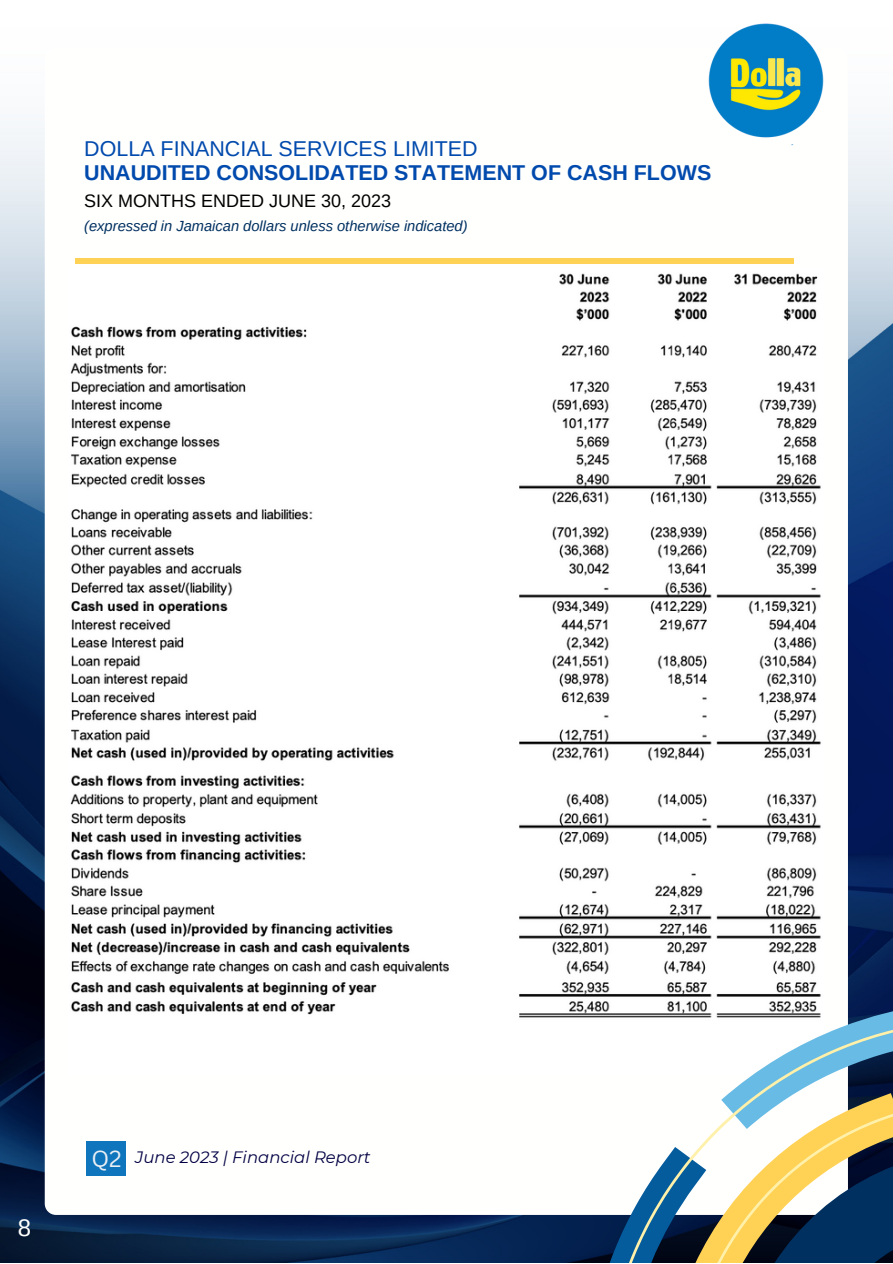
<style>
.page{position:relative;width:893px;height:1264px;background:#fff}
.page>*{position:absolute;margin:0;border:0;box-sizing:border-box;transform-origin:0 0}
.t1{font:24px "Arimo";color:#fffffe}
.t2{font:22.65px "Canva Sans";color:#eaeff4}
.t3{font:700 21.45px "Arimo";color:#004aad}
.t4{font:21.45px "Arimo";color:#004aad}
.t5{font:18px "Arimo";color:#000}
.t6{font:18px "Canva Sans";color:#eaeff4}
.t7{font:italic 16.5px "Montserrat";color:#020043}
.t8{font:italic 14.7px "Arimo";color:#003060}
</style>
<div class="page">
<img style="left:0;top:122px;width:892px;height:1140px">
<div style="left:45px;top:47px;width:802px;height:1167px;background:#fffffe;border-radius:11px"></div>
<img style="left:70px;top:273px;width:751px;height:745px">
<svg style="left:589px;top:1004px;width:303px;height:258px"></svg>
<svg style="left:607px;top:1022px;width:285px;height:240px"></svg>
<div style="left:76px;top:258px;width:718px;height:5px;background:#ffd155"></div>
<div style="left:87px;top:1140px;width:39px;height:35px;background:#0f75bd"></div>
<img style="left:708px;top:23px;width:144px;height:122px">
<p class="t4" style="left:84px;top:136px;width:395px">DOLLA FINANCIAL SERVICES LIMITED</p>
<p class="t3" style="left:84px;top:161px;width:628px">UNAUDITED CONSOLIDATED STATEMENT OF CASH FLOWS</p>
<p class="t8" style="left:84px;top:218px;width:385px">(expressed in Jamaican dollars unless otherwise indicated)</p>
<p class="t5" style="left:84px;top:191px;width:308px">SIX MONTHS ENDED JUNE 30, 2023</p>
<p class="t1" style="left:18px;top:1214px;width:15px">8</p>
<p class="t2" style="left:91px;top:1142px;width:32px">Q2</p>
<p class="t7" style="left:135px;top:1147px;width:237px">June 2023 | Financial Report</p>
<p class="t6" style="left:90px;top:1149px;width:25px">Q2</p>
</div>
